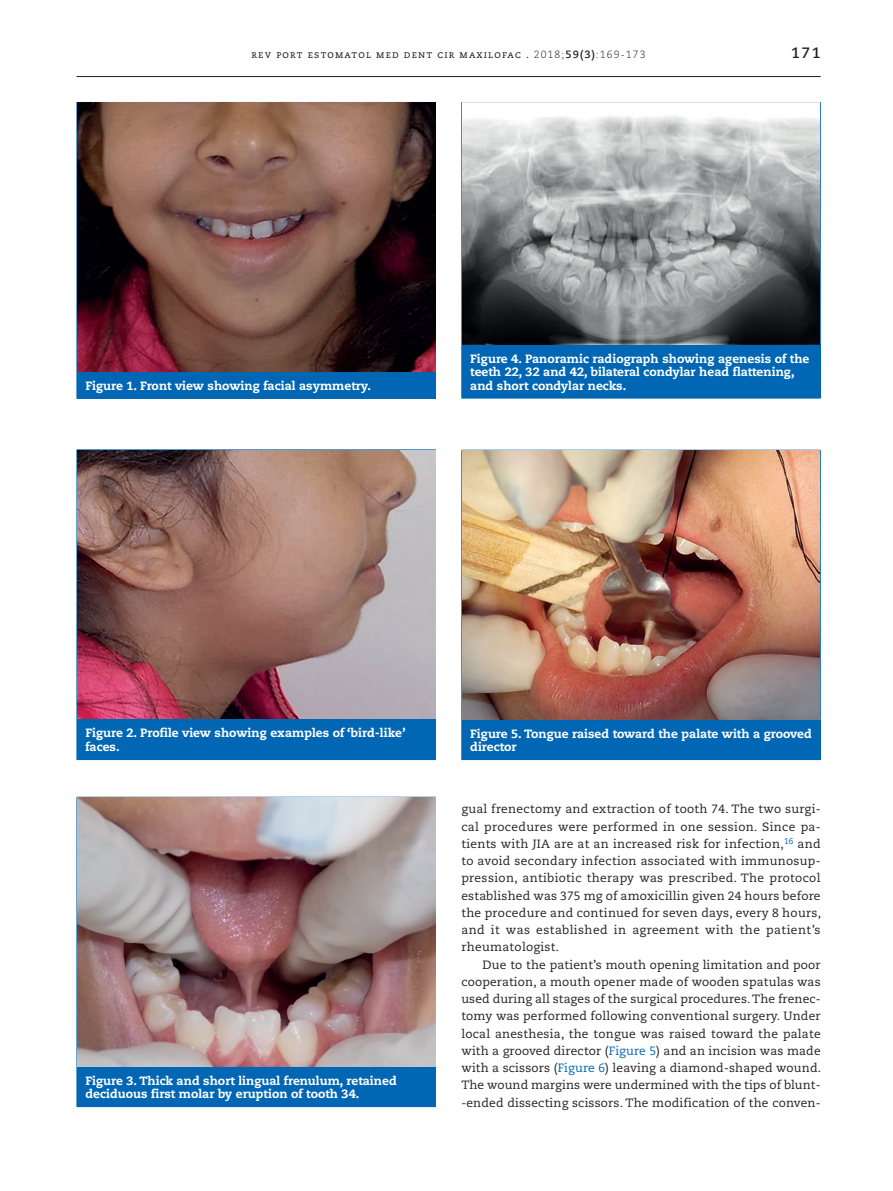
<style>
.page{position:relative;width:893px;height:1191px;background:#fff}
.page>*{position:absolute;margin:0;border:0;box-sizing:border-box;transform-origin:0 0}
.t1{font:700 15px "Caecilia LT Std";color:#231f20}
.t2{font:12px/17.2px "Caecilia LT Std";letter-spacing:.015em;color:#231f20;text-align:justify}
.t3{font:800 12px/13.5px "Caecilia LT Std";color:#fff}
.t4{font:10.5px "Caecilia LT Std";letter-spacing:.105em;color:#231f20}
.s1{font-weight:300}
.s2{font-weight:700}
.s3{color:#0166b3}
</style>
<div class="page">
<div style="left:77px;top:372px;width:358px;height:26px;background:#0166b3"></div>
<hr style="left:77px;top:102px;width:359px;height:1px;background:#0166b3">
<hr style="left:435px;top:103px;width:1px;height:269px;background:#0166b3">
<svg style="left:435px;top:372px;width:1px;height:26px"></svg>
<hr style="left:77px;top:398px;width:359px;height:1px;background:#0166b3">
<img style="left:77px;top:103px;width:358px;height:269px">
<div style="left:462px;top:345px;width:358px;height:53px;background:#0166b3"></div>
<hr style="left:461px;top:103px;width:1px;height:241px;background:#0166b3">
<hr style="left:461px;top:102px;width:360px;height:1px;background:#0166b3">
<hr style="left:820px;top:103px;width:1px;height:241px;background:#0166b3">
<hr style="left:461px;top:345px;width:1px;height:53px;background:#0166b3">
<hr style="left:461px;top:344px;width:360px;height:1px;background:#0166b3">
<hr style="left:820px;top:345px;width:1px;height:53px;background:#0166b3">
<hr style="left:461px;top:398px;width:360px;height:1px;background:#0166b3">
<img style="left:462px;top:115px;width:358px;height:229px">
<div style="left:77px;top:719px;width:358px;height:40px;background:#0166b3"></div>
<hr style="left:77px;top:449px;width:359px;height:1px;background:#0166b3">
<hr style="left:435px;top:450px;width:1px;height:269px;background:#0166b3">
<hr style="left:77px;top:719px;width:359px;height:1px;background:#0166b3">
<hr style="left:435px;top:720px;width:1px;height:39px;background:#0166b3">
<hr style="left:77px;top:759px;width:359px;height:1px;background:#0166b3">
<img style="left:77px;top:450px;width:358px;height:269px">
<div style="left:77px;top:1066px;width:358px;height:40px;background:#0166b3"></div>
<hr style="left:435px;top:797px;width:1px;height:269px;background:#0166b3">
<hr style="left:77px;top:1066px;width:359px;height:1px;background:#0166b3">
<hr style="left:435px;top:1067px;width:1px;height:39px;background:#0166b3">
<hr style="left:77px;top:1106px;width:359px;height:1px;background:#0166b3">
<img style="left:77px;top:797px;width:358px;height:269px">
<div style="left:462px;top:720px;width:358px;height:39px;background:#0166b3"></div>
<hr style="left:461px;top:450px;width:1px;height:269px;background:#0166b3">
<hr style="left:820px;top:450px;width:1px;height:269px;background:#0166b3">
<hr style="left:461px;top:720px;width:1px;height:39px;background:#0166b3">
<hr style="left:461px;top:719px;width:360px;height:1px;background:#0166b3">
<hr style="left:820px;top:720px;width:1px;height:39px;background:#0166b3">
<hr style="left:461px;top:759px;width:360px;height:1px;background:#0166b3">
<img style="left:462px;top:450px;width:358px;height:269px">
<hr style="left:77px;top:76px;width:744px;height:1px;background:#231f20">
<p class="t4" style="left:252px;top:49px;width:396px">rev port estomatol med dent cir maxilofac . <span class="s1">2018;</span><span class="s2">59(3)</span><span class="s1">:169-173</span></p>
<p class="t1" style="left:791px;top:44px;width:31px">171</p>
<p class="t3" style="left:85px;top:379px;width:287px">Figure 1. Front view showing facial asymmetry.</p>
<p class="t3" style="left:470px;top:352px;width:341px">Figure 4. Panoramic radiograph showing agenesis of the teeth 22, 32 and 42, bilateral condylar head flattening, and short condylar necks.</p>
<p class="t3" style="left:85px;top:726px;width:322px">Figure 2. Profile view showing examples of ‘bird-‑like’ faces.</p>
<p class="t3" style="left:85px;top:1073px;width:313px">Figure 3. Thick and short lingual frenulum, retained deciduous first molar by eruption of tooth 34.</p>
<p class="t3" style="left:470px;top:726px;width:343px">Figure 5. Tongue raised toward the palate with a grooved director</p>
<p class="t2" style="left:461px;top:801px;width:361px">gual frenectomy and extraction of tooth 74. The two surgi&shy;cal procedures were performed in one session. Since pa&shy;tients with JIA are at an increased risk for infection,<sup>16</sup> and to avoid secondary infection associated with immunosup&shy;pression, antibiotic therapy was prescribed. The protocol established was 375 mg of amoxicillin given 24 hours before the procedure and continued for seven days, every 8 hours, and it was established in agreement with the patient’s rheumatologist.</p>
<p class="t2" style="left:461px;top:956px;width:361px;text-align:right">Due to the patient’s mouth opening limitation and poor cooperation, a mouth opener made of wooden spatulas was used during all stages of the surgical procedures. The frenec&shy;tomy was performed following conventional surgery. Under local anesthesia, the tongue was raised toward the palate with a grooved director (<span class="s3">Figure 5</span>) and an incision was made with a scissors (<span class="s3">Figure 6</span>) leaving a diamond-‑ shaped wound.<br>The wound margins were undermined with the tips of blunt&shy;ended dissecting scissors. The modification of the conven-</p>
</div>
